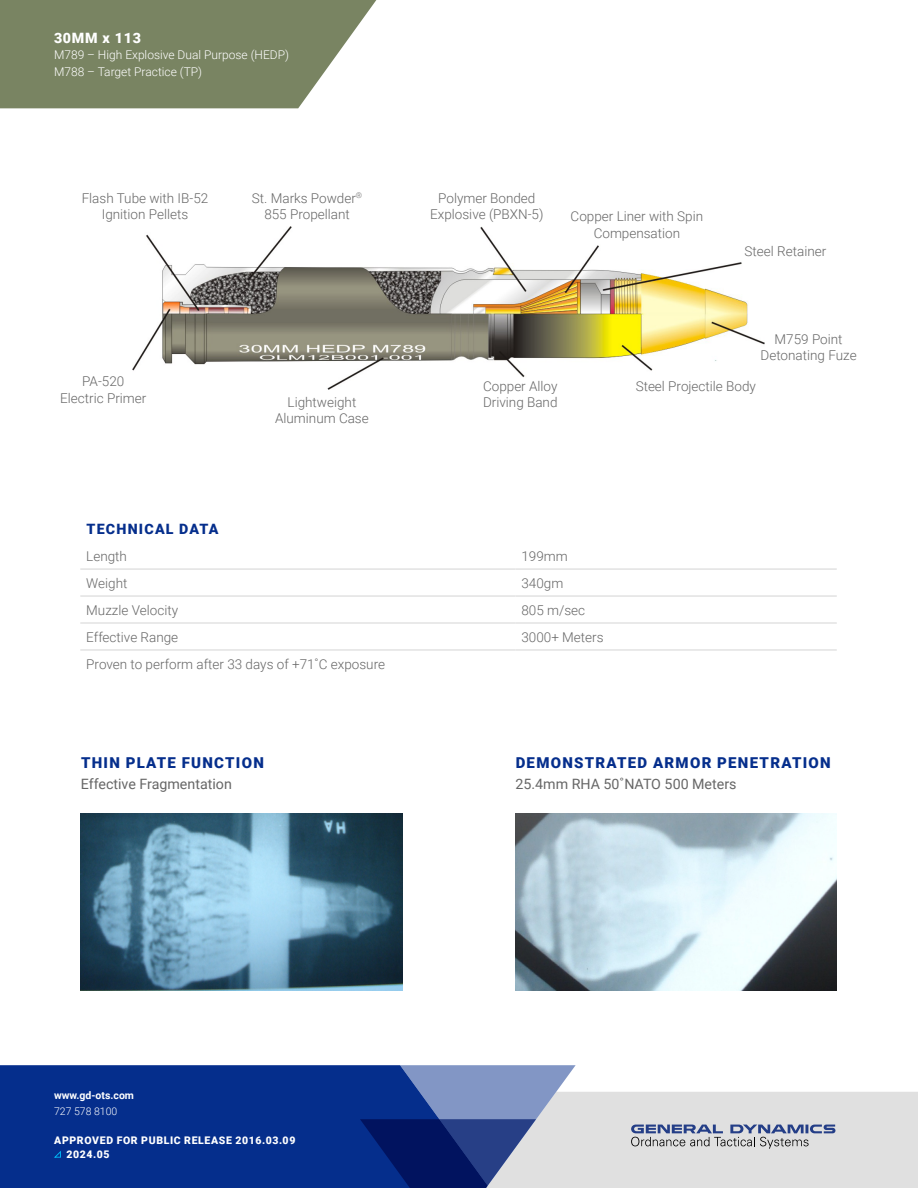
<style>
.page{position:relative;width:918px;height:1188px;background:#fff}
.page>*{position:absolute;margin:0;border:0;box-sizing:border-box;transform-origin:0 0}
.t1{font:900 15px "Roboto";letter-spacing:.085em;color:#052e8c}
.t2{font:14.25px "Roboto";color:#666}
.t3{font:900 14.25px "Roboto";letter-spacing:.085em;color:#052e8c}
.t4{font:900 14.25px "Roboto";letter-spacing:.05em;color:#fff}
.t5{font:300 13.5px/16.5px "Roboto";color:#666;text-align:center}
.t6{font:300 12px/16.4px "Roboto";color:#fff}
.t7{font:900 10.5px/14.2px "Roboto";letter-spacing:.06em;color:#fff}
.t8{font:700 10.5px "Roboto";color:#fff}
.t9{font:300 10.5px "Roboto";color:#fff}
</style>
<div class="page">
<svg style="left:0;top:0;width:377px;height:108px;background:#879072"></svg>
<img style="left:133px;top:227px;width:631px;height:163px">
<img style="left:515px;top:813px;width:322px;height:177px">
<img style="left:81px;top:813px;width:321px;height:177px">
<hr style="left:80px;top:568px;width:435px;height:2px;background:#e2e2e2">
<hr style="left:515px;top:568px;width:322px;height:2px;background:#e2e2e2">
<hr style="left:80px;top:595px;width:435px;height:2px;background:#e2e2e2">
<hr style="left:515px;top:595px;width:322px;height:2px;background:#e2e2e2">
<hr style="left:80px;top:622px;width:435px;height:2px;background:#e2e2e2">
<hr style="left:515px;top:622px;width:322px;height:2px;background:#e2e2e2">
<hr style="left:80px;top:649px;width:435px;height:2px;background:#e2e2e2">
<hr style="left:515px;top:649px;width:322px;height:2px;background:#e2e2e2">
<div style="left:0;top:1065px;width:360px;height:123px;background:#052e8c"></div>
<svg style="left:360px;top:1065px;width:558px;height:123px;background:#acb4ca"></svg>
<svg style="left:54px;top:1150px;width:7px;height:8px"></svg>
<p class="t4" style="left:54px;top:28px;width:89px">30MM x 113</p>
<p class="t6" style="left:54px;top:47px;width:237px">M789 – High Explosive Dual Purpose (HEDP)<br>M788 – Target Practice (TP)</p>
<p class="t5" style="left:82px;top:189px;width:128px">Flash Tube with IB-52<br>Ignition Pellets</p>
<p class="t5" style="left:252px;top:189px;width:112px">St. Marks Powder<sup>®<br></sup>855 Propellant</p>
<p class="t5" style="left:430px;top:189px;width:115px">Polymer Bonded<br>Explosive (PBXN-5)</p>
<p class="t5" style="left:571px;top:208px;width:134px">Copper Liner with Spin<br>Compensation</p>
<p class="t5" style="left:745px;top:243px;width:83px">Steel Retainer</p>
<p class="t5" style="left:761px;top:330px;width:98px">M759 Point<br>Detonating Fuze</p>
<p class="t5" style="left:60px;top:372px;width:88px">PA-520<br>Electric Primer</p>
<p class="t5" style="left:275px;top:393px;width:95px">Lightweight<br>Aluminum Case</p>
<p class="t5" style="left:483px;top:377px;width:76px;text-align:left">Copper Alloy<br>Driving Band</p>
<p class="t5" style="left:636px;top:377px;width:122px">Steel Projectile Body</p>
<p class="t3" style="left:87px;top:519px;width:134px">TECHNICAL DATA</p>
<p class="t5" style="left:86px;top:547px;width:42px">Length</p>
<p class="t5" style="left:521px;top:547px;width:48px">199mm</p>
<p class="t5" style="left:86px;top:574px;width:43px">Weight</p>
<p class="t5" style="left:521px;top:574px;width:43px">340gm</p>
<p class="t5" style="left:86px;top:601px;width:93px">Muzzle Velocity</p>
<p class="t5" style="left:521px;top:601px;width:65px">805 m/sec</p>
<p class="t5" style="left:86px;top:628px;width:93px">Effective Range</p>
<p class="t5" style="left:521px;top:628px;width:84px">3000+ Meters</p>
<p class="t5" style="left:86px;top:655px;width:300px">Proven to perform after 33 days of +71˚C exposure</p>
<p class="t1" style="left:81px;top:752px;width:184px">THIN PLATE FUNCTION</p>
<p class="t2" style="left:81px;top:774px;width:153px">Effective Fragmentation</p>
<p class="t8" style="left:54px;top:1088px;width:81px">www.gd-ots.com</p>
<p class="t7" style="left:67px;top:1132px;width:230px;text-indent:-12px">APPROVED FOR PUBLIC RELEASE 2016.03.09<br>2024.05</p>
<p class="t9" style="left:54px;top:1104px;width:65px">727 578 8100</p>
<p class="t1" style="left:516px;top:752px;width:317px">DEMONSTRATED ARMOR PENETRATION</p>
<p class="t2" style="left:515px;top:774px;width:223px">25.4mm RHA 50˚NATO 500 Meters</p>
</div>
